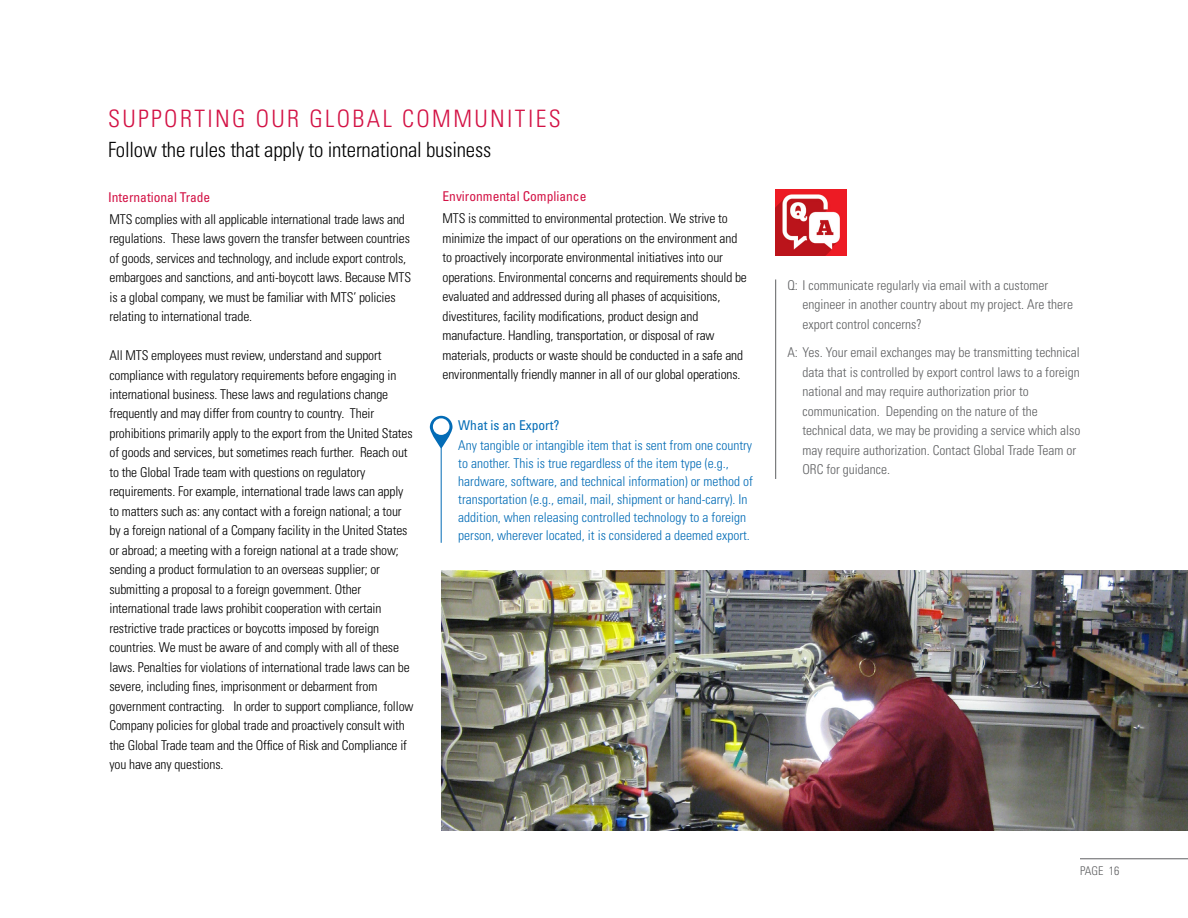
<style>
.page{position:relative;width:1188px;height:918px;background:#fff}
.page>*{position:absolute;margin:0;border:0;box-sizing:border-box;transform-origin:0 0}
.t1{font:300 condensed 24px "Univers";letter-spacing:.1em;color:#d31245}
.t2{font:300 condensed 21px "Univers";letter-spacing:-.01em;color:#000}
.t3{font:300 condensed 13.5px/19.5px "Univers";letter-spacing:-.01em;color:#000}
.t4{font:300 condensed 13.5px/19.5px "Univers";color:#5f6062}
.t5{font:300 condensed 13.5px/18px "Univers";color:#036cb6}
.t6{font:condensed 13.5px "Univers";color:#d31245}
.t7{font:condensed 13.5px "Univers";color:#036cb6}
.t8{font:300 condensed 12px "Univers";color:#5f6062}
</style>
<div class="page">
<svg style="left:430px;top:416px;width:23px;height:33px"></svg>
<div style="left:433px;top:418px;width:16px;height:17px;background:#fff;border-radius:50%"></div>
<img style="left:441px;top:571px;width:747px;height:260px">
<img style="left:775px;top:189px;width:71px;height:67px">
<hr style="left:1080px;top:859px;width:108px;height:1px;background:#5f6062">
<hr style="left:775px;top:279px;width:1px;height:200px;background:#5f6062">
<hr style="left:441px;top:443px;width:1px;height:100px;background:#036cb6">
<h1 class="t1" style="left:108px;top:104px;width:454px">SUPPORTING OUR GLOBAL COMMUNITIES</h1>
<h2 class="t2" style="left:108px;top:137px;width:385px">Follow the rules that apply to international business</h2>
<p class="t6" style="left:108px;top:188px;width:104px">International Trade</p>
<p class="t3" style="left:109px;top:209px;width:303px">MTS complies with all applicable international trade laws and regulations. These laws govern the transfer between countries of goods, services and technology, and include export controls, embargoes and sanctions, and anti-boycott laws. Because MTS is a global company, we must be familiar with MTS’ policies relating to international trade.</p>
<p class="t3" style="left:109px;top:346px;width:306px">All MTS employees must review, understand and support compliance with regulatory requirements before engaging in international business. These laws and regulations change frequently and may differ from country to country. Their prohibitions primarily apply to the export from the United States of goods and services, but sometimes reach further. Reach out to the Global Trade team with questions on regulatory requirements. For example, international trade laws can apply to matters such as: any contact with a foreign national; a tour by a foreign national of a Company facility in the United States or abroad; a meeting with a foreign national at a trade show; sending a product formulation to an overseas supplier; or submitting a proposal to a foreign government. Other international trade laws prohibit cooperation with certain restrictive trade practices or boycotts imposed by foreign countries. We must be aware of and comply with all of these laws. Penalties for violations of international trade laws can be severe, including fines, imprisonment or debarment from government contracting. In order to support compliance, follow Company policies for global trade and proactively consult with the Global Trade team and the Office of Risk and Compliance if you have any questions.</p>
<p class="t6" style="left:443px;top:188px;width:145px">Environmental Compliance</p>
<p class="t3" style="left:443px;top:209px;width:306px">MTS is committed to environmental protection. We strive to minimize the impact of our operations on the environment and to proactively incorporate environmental initiatives into our operations. Environmental concerns and requirements should be evaluated and addressed during all phases of acquisitions, divestitures, facility modifications, product design and manufacture. Handling, transportation, or disposal of raw materials, products or waste should be conducted in a safe and environmentally friendly manner in all of our global operations.</p>
<p class="t7" style="left:458px;top:417px;width:103px">What is an Export?</p>
<p class="t5" style="left:458px;top:436px;width:296px">Any tangible or intangible item that is sent from one country to another. This is true regardless of the item type (e.g., hardware, software, and technical information) or method of transportation (e.g., email, mail, shipment or hand-carry). In addition, when releasing controlled technology to a foreign person, wherever located, it is considered a deemed export.</p>
<p class="t4" style="left:802px;top:275px;width:272px;text-indent:-15px">Q: I communicate regularly via email with a customer engineer in another country about my project. Are there export control concerns?</p>
<p class="t4" style="left:802px;top:343px;width:280px;text-indent:-15px">A: Yes. Your email exchanges may be transmitting technical data that is controlled by export control laws to a foreign national and may require authorization prior to communication. Depending on the nature of the technical data, we may be providing a service which also may require authorization. Contact Global Trade Team or ORC for guidance.</p>
<p class="t8" style="left:1080px;top:863px;width:41px">PAGE 16</p>
</div>
